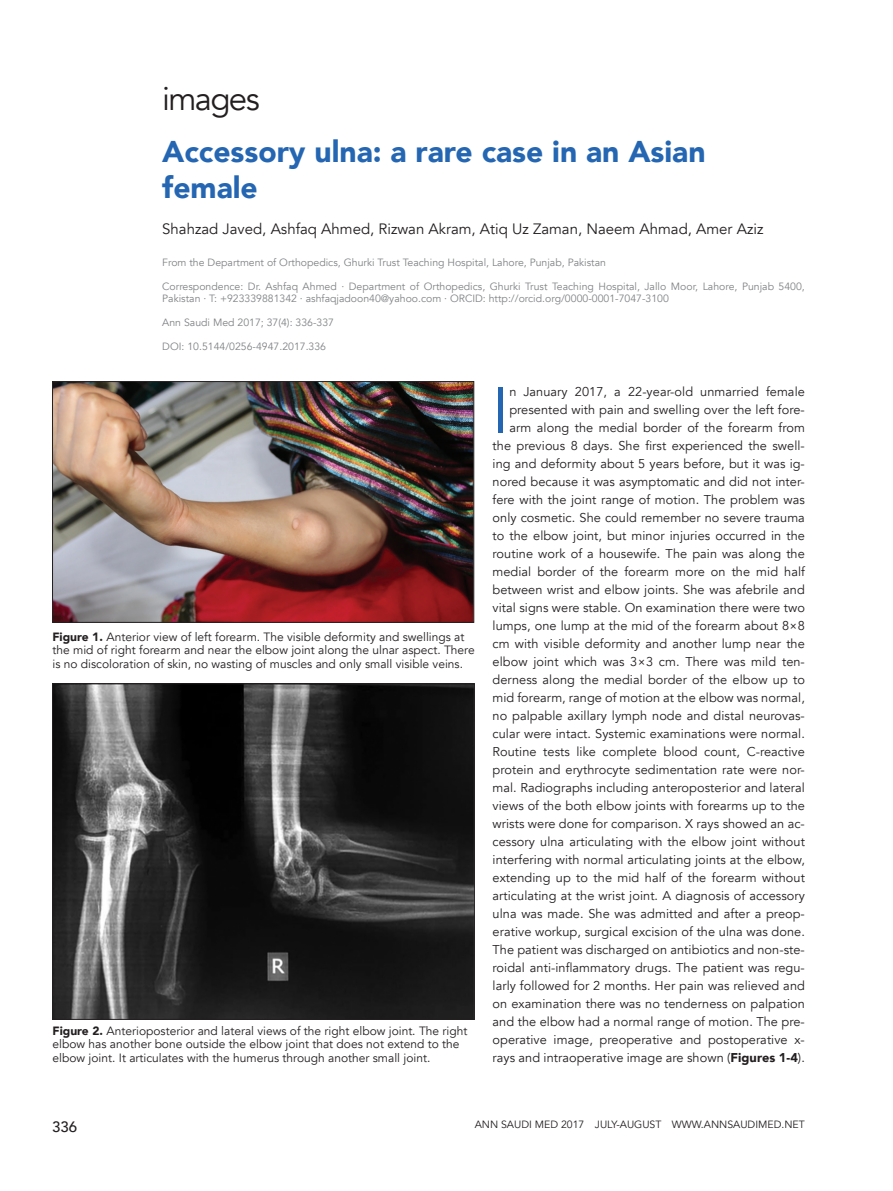
<style>
.page{position:relative;width:893px;height:1191px;background:#fff}
.page>*{position:absolute;margin:0;border:0;box-sizing:border-box;transform-origin:0 0}
.body_drop_cap{font:63.6px "Avenir";color:#2466b2}
.t1{font:33px "Avenir";letter-spacing:-.05em;color:#231f20}
.main_title__reina{font:900 30px/36px "Avenir";color:#2466b2}
.body_after_sub{font:15px "Avenir";color:#231f20}
.page_number_left{font:500 15px "Avenir";color:#231f20}
.body_drop_cap-2{font:12.75px/18px "Avenir";letter-spacing:.005em;color:#231f20;text-align:right}
.t2{font:12px/13.5px "Avenir";color:#231f20}
.body_after_sub-2{font:10.5px/12px "Avenir";color:#808285}
.t3{font:10.5px "Avenir";color:#231f20}
.s1{font-weight:900}
</style>
<div class="page">
<img style="left:54px;top:383px;width:418px;height:238px">
<div style="left:52px;top:381px;width:422px;height:242px;border:1px solid #231f20"></div>
<img style="left:54px;top:685px;width:419px;height:332px">
<div style="left:52px;top:683px;width:423px;height:336px;border:1px solid #231f20"></div>
<h2 class="t1" style="left:162px;top:78px;width:99px">images</h2>
<p class="main_title__reina" style="left:162px;top:133px;width:545px">Accessory ulna: a rare case in an Asian female</p>
<p class="body_after_sub" style="left:162px;top:220px;width:603px">Shahzad Javed, Ashfaq Ahmed, Rizwan Akram, Atiq Uz Zaman, Naeem Ahmad, Amer Aziz</p>
<p class="body_after_sub-2" style="left:162px;top:256px;width:445px">From the Department of Orthopedics, Ghurki Trust Teaching Hospital, Lahore, Punjab, Pakistan</p>
<p class="body_after_sub-2" style="left:162px;top:280px;width:644px">Correspondence: Dr. Ashfaq Ahmed · Department of Orthopedics, Ghurki Trust Teaching Hospital, Jallo Moor, Lahore, Punjab 5400,<br>Pakistan · T: +923339881342 · ashfaqjadoon40@yahoo.com · ORCID: http://orcid.org/0000-0001-7047-3100</p>
<p class="body_after_sub-2" style="left:162px;top:316px;width:173px">Ann Saudi Med 2017; 37(4): 336-337</p>
<p class="body_after_sub-2" style="left:162px;top:340px;width:165px">DOI: 10.5144/0256-4947.2017.336</p>
<p class="t2" style="left:53px;top:630px;width:424px"><span class="s1">Figure 1.</span> Anterior view of left forearm. The visible deformity and swellings at the mid of right forearm and near the elbow joint along the ulnar aspect. There is no discoloration of skin, no wasting of muscles and only small visible veins.</p>
<p class="t2" style="left:53px;top:1024px;width:416px"><span class="s1">Figure 2.</span> Anterioposterior and lateral views of the right elbow joint. The right elbow has another bone outside the elbow joint that does not extend to the elbow joint. It articulates with the humerus through another small joint.</p>
<p class="body_drop_cap-2" style="left:493px;top:383px;width:314px">n January 2017, a 22-year-old unmarried female presented with pain and swelling over the left fore&shy;arm along the medial border of the forearm from the previous 8 days. She first experienced the swell&shy;ing and deformity about 5 years before, but it was ig&shy;nored because it was asymptomatic and did not inter&shy;fere with the joint range of motion. The problem was only cosmetic. She could remember no severe trauma to the elbow joint, but minor injuries occurred in the routine work of a housewife. The pain was along the medial border of the forearm more on the mid half between wrist and elbow joints. She was afebrile and vital signs were stable. On examination there were two lumps, one lump at the mid of the forearm about 8×8 cm with visible deformity and another lump near the elbow joint which was 3×3 cm. There was mild ten&shy;derness along the medial border of the elbow up to mid forearm, range of motion at the elbow was normal, no palpable axillary lymph node and distal neurovas&shy;cular were intact. Systemic examinations were normal.<br>Routine tests like complete blood count, C-reactive protein and erythrocyte sedimentation rate were nor&shy;mal. Radiographs including anteroposterior and lateral views of the both elbow joints with forearms up to the wrists were done for comparison. X rays showed an ac&shy;cessory ulna articulating with the elbow joint without interfering with normal articulating joints at the elbow, extending up to the mid half of the forearm without articulating at the wrist joint. A diagnosis of accessory ulna was made. She was admitted and after a preop&shy;erative workup, surgical excision of the ulna was done.<br>The patient was discharged on antibiotics and non-ste&shy;roidal anti-inflammatory drugs. The patient was regu&shy;larly followed for 2 months. Her pain was relieved and on examination there was no tenderness on palpation and the elbow had a normal range of motion. The pre&shy;operative image, preoperative and postoperative x&shy;rays and intraoperative image are shown (<span class="s1">Figures 1-4</span>).</p>
<p class="body_drop_cap" style="left:493px;top:372px;width:18px">I</p>
<p class="page_number_left" style="left:52px;top:1113px;width:27px">336</p>
<p class="t3" style="left:475px;top:1118px;width:332px">ANN SAUDI MED 2017 JULY-AUGUST WWW.ANNSAUDIMED.NET</p>
</div>
